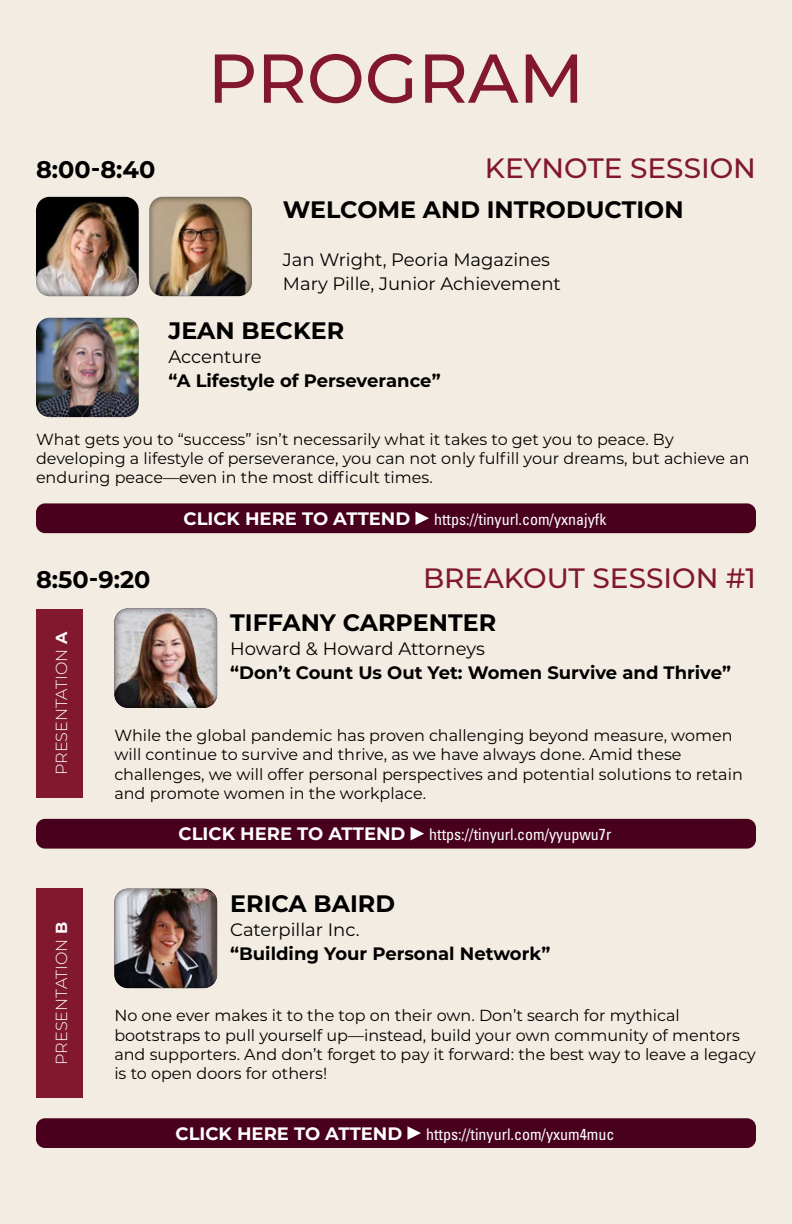
<style>
.page{position:relative;width:792px;height:1224px;background:#f3ece2}
.page>*{position:absolute;margin:0;border:0;box-sizing:border-box;transform-origin:0 0}
.t1{font:500 69px "Montserrat";color:#81182e}
.t2{font:500 28px "Montserrat";color:#81182e}
.t3{font:700 24px "Montserrat";color:#000}
.t4{font:700 23.8px "Montserrat";color:#000}
.t5{font:18px/24px "Montserrat";color:#000}
.t6{font:700 18px "Montserrat";color:#000}
.t7{font:700 18px "Montserrat";color:#fff}
.t8{font:16px/19.2px "Montserrat";color:#000}
.t9{font:condensed 16px "Univers LT Std";color:#fff}
.t10{font:300 16px "Montserrat";color:#fff}
.s1{font-weight:700}
</style>
<div class="page">
<div style="left:35px;top:195px;width:106px;height:102px;background:#000;opacity:.75"></div>
<div style="left:148px;top:195px;width:106px;height:102px;background:#000;opacity:.75"></div>
<div style="left:35px;top:316px;width:106px;height:102px;background:#000;opacity:.75"></div>
<div style="left:113px;top:606px;width:106px;height:102px;background:#000;opacity:.75"></div>
<div style="left:113px;top:886px;width:106px;height:102px;background:#000;opacity:.75"></div>
<div style="left:36px;top:609px;width:47px;height:189px;background:#81182e"></div>
<div style="left:36px;top:889px;width:47px;height:209px;background:#81182e"></div>
<div style="left:36px;top:503px;width:720px;height:30px;background:#49001c;border-radius:9px"></div>
<svg style="left:415px;top:511px;width:14px;height:14px"></svg>
<div style="left:36px;top:819px;width:720px;height:30px;background:#49001c;border-radius:9px"></div>
<svg style="left:411px;top:827px;width:13px;height:13px"></svg>
<div style="left:36px;top:1118px;width:720px;height:30px;background:#49001c;border-radius:9px"></div>
<svg style="left:407px;top:1126px;width:14px;height:14px"></svg>
<h1 class="t1" style="left:208px;top:30px;width:378px">PROGRAM</h1>
<h3 class="t3" style="left:36px;top:152px;width:121px">8:00-8:40</h3>
<h2 class="t2" style="left:485px;top:148px;width:273px">KEYNOTE SESSION</h2>
<h3 class="t4" style="left:283px;top:193px;width:402px">WELCOME AND INTRODUCTION</h3>
<p class="t5" style="left:283px;top:247px;width:279px">Jan Wright, Peoria Magazines<br>Mary Pille, Junior Achievement</p>
<h3 class="t4" style="left:168px;top:314px;width:177px">JEAN BECKER</h3>
<p class="t5" style="left:168px;top:344px;width:95px">Accenture</p>
<p class="t6" style="left:168px;top:368px;width:274px">“A Lifestyle of Perseverance”</p>
<p class="t8" style="left:36px;top:429px;width:715px">What gets you to “success” isn’t necessarily what it takes to get you to peace. By developing a lifestyle of perseverance, you can not only fulfill your dreams, but achieve an enduring peace—even in the most difficult times.</p>
<p class="t7" style="left:183px;top:506px;width:228px">CLICK HERE TO ATTEND</p>
<p class="t9" style="left:434px;top:509px;width:174px">https://tinyurl.com/yxnajyfk</p>
<h3 class="t3" style="left:36px;top:563px;width:116px">8:50-9:20</h3>
<h2 class="t2" style="left:423px;top:559px;width:334px">BREAKOUT SESSION #1</h2>
<p class="t10" style="left:51px;top:775px;width:145px;rotate:-90deg">PRESENTATION <span class="s1">A</span></p>
<p class="t10" style="left:51px;top:1065px;width:144px;rotate:-90deg">PRESENTATION <span class="s1">B</span></p>
<h3 class="t4" style="left:230px;top:606px;width:267px">TIFFANY CARPENTER</h3>
<p class="t5" style="left:230px;top:636px;width:256px">Howard &amp; Howard Attorneys</p>
<p class="t6" style="left:230px;top:660px;width:502px">“Don’t Count Us Out Yet: Women Survive and Thrive”</p>
<p class="t8" style="left:114px;top:725px;width:630px">While the global pandemic has proven challenging beyond measure, women will continue to survive and thrive, as we have always done. Amid these challenges, we will offer personal perspectives and potential solutions to retain and promote women in the workplace.</p>
<p class="t7" style="left:179px;top:821px;width:228px">CLICK HERE TO ATTEND</p>
<p class="t9" style="left:429px;top:825px;width:184px">https://tinyurl.com/yyupwu7r</p>
<h3 class="t4" style="left:230px;top:886px;width:166px">ERICA BAIRD</h3>
<p class="t5" style="left:230px;top:917px;width:131px">Caterpillar Inc.</p>
<p class="t6" style="left:230px;top:940px;width:322px">“Building Your Personal Network”</p>
<p class="t8" style="left:114px;top:1006px;width:643px">No one ever makes it to the top on their own. Don’t search for mythical bootstraps to pull yourself up—instead, build your own community of mentors and supporters. And don’t forget to pay it forward: the best way to leave a legacy is to open doors for others!</p>
<p class="t7" style="left:175px;top:1120px;width:228px">CLICK HERE TO ATTEND</p>
<p class="t9" style="left:426px;top:1124px;width:190px">https://tinyurl.com/yxum4muc</p>
</div>
